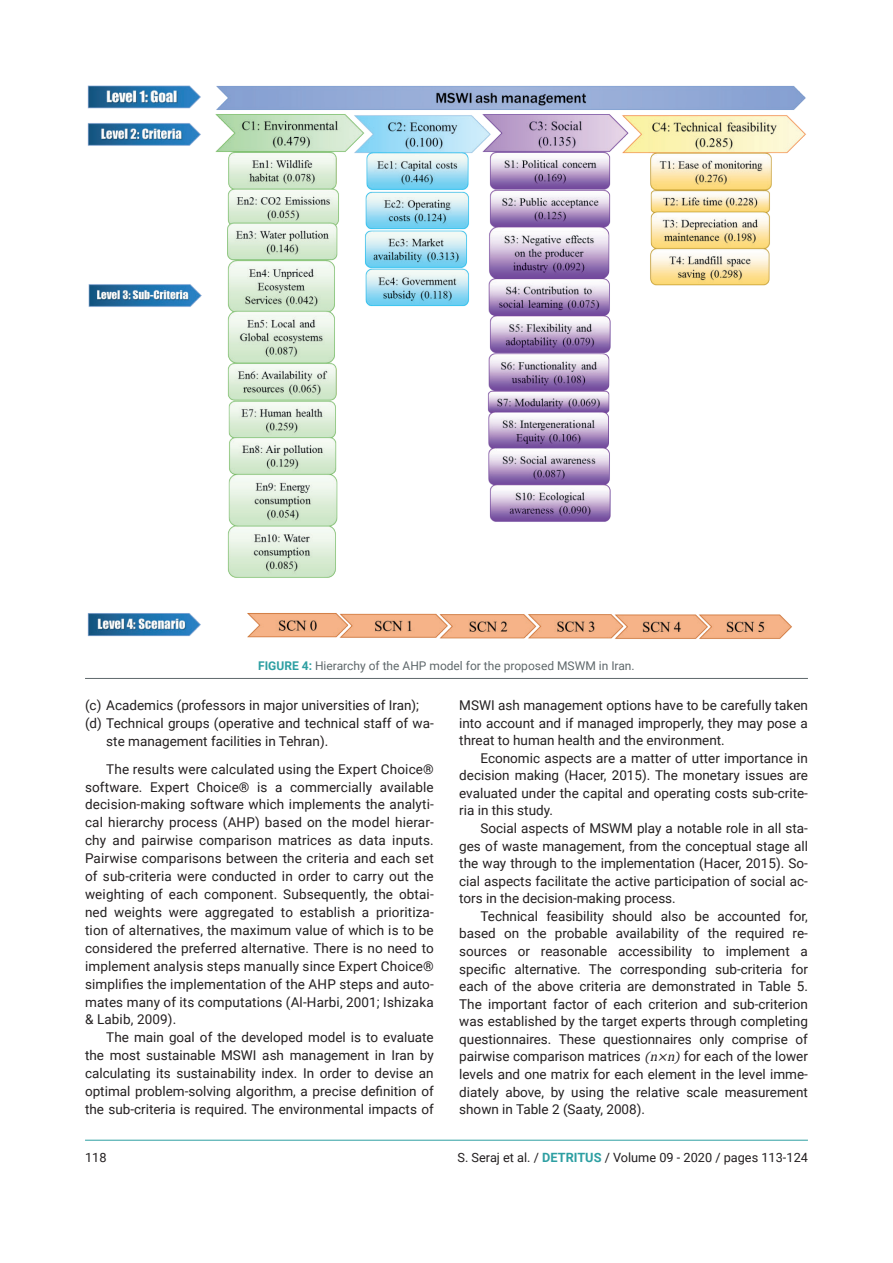
<style>
.page{position:relative;width:893px;height:1263px;background:#fff}
.page>*{position:absolute;margin:0;border:0;box-sizing:border-box;transform-origin:0 0}
.t1{font:13.5px/17.5px "Roboto";color:#231f20;text-align:justify}
.t2{font:12.75px "Roboto";color:#231f20}
.t3{font:12px "Roboto";color:#5f686b}
.s1{font-weight:700;color:#2d9fa2}
.s2{font-family:"Cambria Math";font-style:italic}
</style>
<div class="page">
<hr style="left:85px;top:1140px;width:723px;height:1px;background:#2d9fa2">
<img style="left:87px;top:85px;width:719px;height:554px">
<hr style="left:85px;top:678px;width:723px;height:1px;background:#5f686b">
<p class="t3" style="left:258px;top:658px;width:378px"><span class="s1">FIGURE 4:</span> Hierarchy of the AHP model for the proposed MSWM in Iran.</p>
<p class="t1" style="left:85px;top:696px;width:336px">(c) Academics (professors in major universities of Iran);</p>
<p class="t1" style="left:85px;top:714px;width:350px">(d) Technical groups (operative and technical staff of wa-</p>
<p class="t1" style="left:106px;top:732px;width:223px">ste management facilities in Tehran).</p>
<p class="t1" style="left:85px;top:759px;width:350px;text-indent:21px">The results were calculated using the Expert Choice® software. Expert Choice® is a commercially available decision-making software which implements the analyti&shy;cal hierarchy process (AHP) based on the model hierar&shy;chy and pairwise comparison matrices as data inputs.<br>Pairwise comparisons between the criteria and each set of sub-criteria were conducted in order to carry out the weighting of each component. Subsequently, the obtai&shy;ned weights were aggregated to establish a prioritiza&shy;tion of alternatives, the maximum value of which is to be considered the preferred alternative. There is no need to implement analysis steps manually since Expert Choice® simplifies the implementation of the AHP steps and auto&shy;mates many of its computations (Al-Harbi, 2001; Ishizaka &amp; Labib, 2009).</p>
<p class="t1" style="left:85px;top:1028px;width:350px;text-indent:21px">The main goal of the developed model is to evaluate the most sustainable MSWI ash management in Iran by calculating its sustainability index. In order to devise an optimal problem-solving algorithm, a precise definition of the sub-criteria is required. The environmental impacts of</p>
<p class="t1" style="left:459px;top:696px;width:350px">MSWI ash management options have to be carefully taken into account and if managed improperly, they may pose a threat to human health and the environment.</p>
<p class="t1" style="left:459px;top:749px;width:350px;text-indent:21px">Economic aspects are a matter of utter importance in decision making (Hacer, 2015). The monetary issues are evaluated under the capital and operating costs sub-crite&shy;ria in this study.</p>
<p class="t1" style="left:459px;top:819px;width:350px;text-indent:21px">Social aspects of MSWM play a notable role in all sta&shy;ges of waste management, from the conceptual stage all the way through to the implementation (Hacer, 2015). So&shy;cial aspects facilitate the active participation of social ac&shy;tors in the decision-making process.</p>
<p class="t1" style="left:459px;top:907px;width:350px;text-indent:21px">Technical feasibility should also be accounted for, based on the probable availability of the required re&shy;sources or reasonable accessibility to implement a specific alternative. The corresponding sub-criteria for each of the above criteria are demonstrated in Table 5.<br>The important factor of each criterion and sub-criterion was established by the target experts through completing questionnaires. These questionnaires only comprise of pairwise comparison matrices <span class="s2">(n×n)</span>for each of the lower levels and one matrix for each element in the level imme&shy;diately above, by using the relative scale measurement shown in Table 2 (Saaty, 2008).</p>
<p class="t2" style="left:85px;top:1148px;width:23px">118</p>
<p class="t2" style="left:458px;top:1148px;width:352px">S. Seraj et al. / <span class="s1">DETRITUS</span> / Volume 09 - 2020 / pages 113-124</p>
</div>
